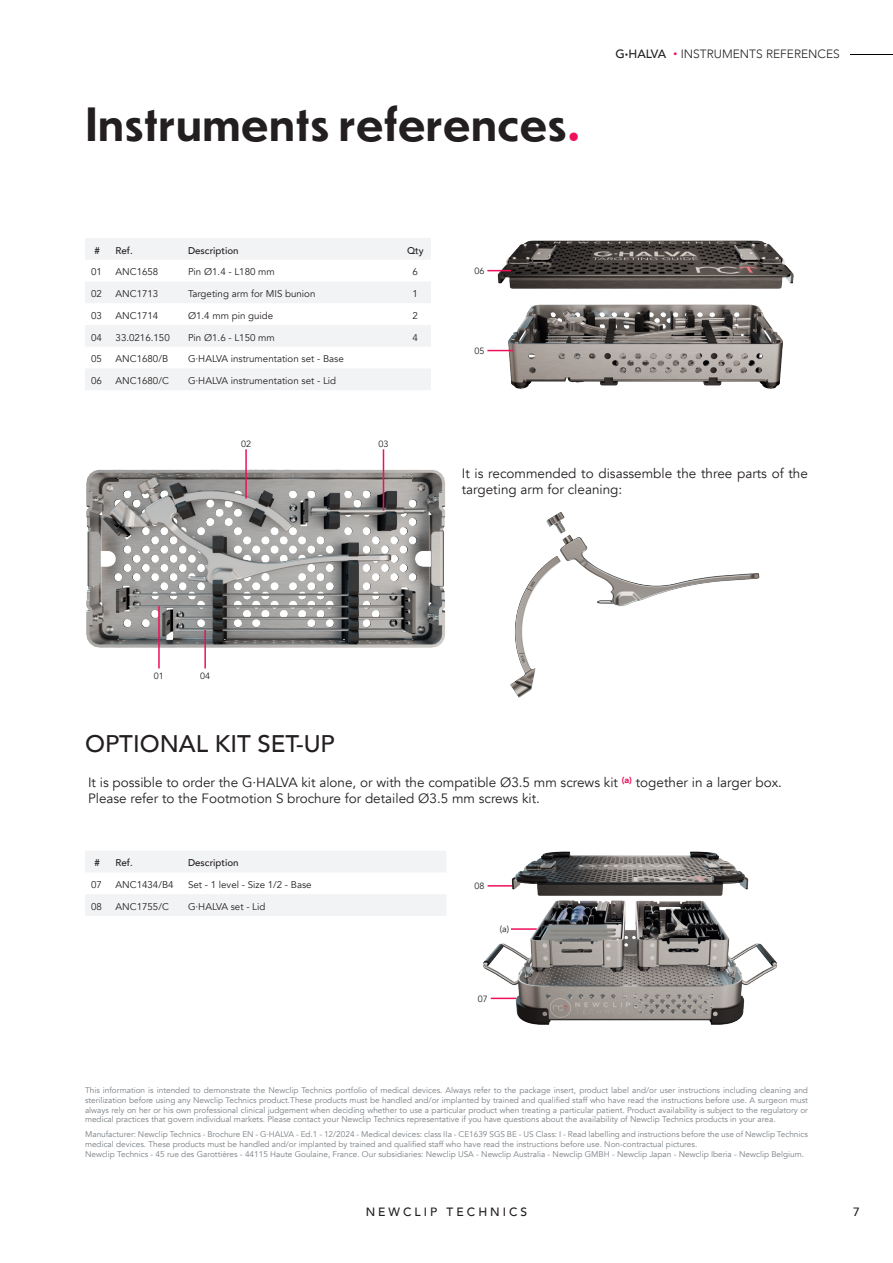
<style>
.page{position:relative;width:893px;height:1263px;background:#fff}
.page>*{position:absolute;margin:0;border:0;box-sizing:border-box;transform-origin:0 0}
.Titre_chapitre{font:700 45px "Dunbar Text";color:#231f20}
.Sous_titre{font:500 24px "Avenir";color:#231f20}
.texte{font:13.5px/16.2px "Avenir";color:#231f20}
.t1{font:300 12px "Avenir";color:#231f20}
.t2{font:500 12px "Avenir";letter-spacing:.25em;color:#231f20}
.t3{font:9.75px "Avenir";color:#231f20}
.t4{font:500 9.75px "Avenir";color:#231f20}
.t5{font:9px "Avenir";color:#231f20}
.Texte_reglementaire{font:8.25px/9.9px "Avenir";color:#797f84;text-align:justify}
.s1{font-family:"Avenir";font-weight:900;color:#ee1059}
.s2{font-weight:500}
.s3{font-weight:900}
.s4{font-weight:900;font-size:15px;color:#ee1059}
</style>
<div class="page">
<hr style="left:850px;top:54px;width:43px;height:1px;background:#010101">
<svg style="left:85px;top:238px;width:346px;height:152px;fill:#f2f3f4"></svg>
<img style="left:496px;top:240px;width:298px;height:149px">
<svg style="left:487px;top:350px;width:26px;height:1px"></svg>
<svg style="left:487px;top:270px;width:24px;height:1px"></svg>
<img style="left:86px;top:468px;width:360px;height:180px">
<hr style="left:204px;top:630px;width:2px;height:38px;background:#ee1059">
<hr style="left:245px;top:449px;width:2px;height:50px;background:#ee1059">
<hr style="left:383px;top:449px;width:1px;height:62px;background:#ee1059">
<hr style="left:158px;top:606px;width:2px;height:62px;background:#ee1059">
<img style="left:510px;top:512px;width:250px;height:186px">
<svg style="left:85px;top:851px;width:361px;height:65px"></svg>
<img style="left:483px;top:851px;width:295px;height:174px">
<p class="Titre_chapitre" style="left:85px;top:91px;width:497px">Instruments references<span class="s1">.</span></p>
<p class="t1" style="left:616px;top:47px;width:226px"><span class="s2">G</span><span class="s3">·</span><span class="s2">HALVA</span> <span class="s4">·</span> INSTRUMENTS REFERENCES</p>
<p class="t4" style="left:95px;top:242px;width:7px">#</p>
<p class="t4" style="left:116px;top:242px;width:19px">Ref.</p>
<p class="t4" style="left:188px;top:242px;width:52px">Description</p>
<p class="t4" style="left:407px;top:242px;width:18px">Qty</p>
<p class="t3" style="left:91px;top:266px;width:12px">01</p>
<p class="t3" style="left:116px;top:266px;width:44px">ANC1658</p>
<p class="t3" style="left:188px;top:266px;width:88px">Pin Ø1.4 - L180 mm</p>
<p class="t3" style="left:413px;top:266px;width:7px">6</p>
<p class="t3" style="left:91px;top:288px;width:12px">02</p>
<p class="t3" style="left:116px;top:288px;width:44px">ANC1713</p>
<p class="t3" style="left:188px;top:288px;width:129px">Targeting arm for MIS bunion</p>
<p class="t3" style="left:413px;top:288px;width:7px">1</p>
<p class="t3" style="left:91px;top:310px;width:12px">03</p>
<p class="t3" style="left:116px;top:310px;width:44px">ANC1714</p>
<p class="t3" style="left:188px;top:310px;width:87px">Ø1.4 mm pin guide</p>
<p class="t3" style="left:413px;top:310px;width:7px">2</p>
<p class="t3" style="left:91px;top:331px;width:12px">04</p>
<p class="t3" style="left:116px;top:331px;width:56px">33.0216.150</p>
<p class="t3" style="left:188px;top:331px;width:88px">Pin Ø1.6 - L150 mm</p>
<p class="t3" style="left:413px;top:331px;width:7px">4</p>
<p class="t3" style="left:91px;top:353px;width:12px">05</p>
<p class="t3" style="left:116px;top:353px;width:54px">ANC1680/B</p>
<p class="t3" style="left:188px;top:353px;width:157px">G·HALVA instrumentation set - Base</p>
<p class="t3" style="left:91px;top:375px;width:12px">06</p>
<p class="t3" style="left:116px;top:375px;width:55px">ANC1680/C</p>
<p class="t3" style="left:188px;top:375px;width:150px">G·HALVA instrumentation set - Lid</p>
<p class="t5" style="left:241px;top:438px;width:12px">02</p>
<p class="t5" style="left:379px;top:438px;width:12px">03</p>
<p class="t5" style="left:474px;top:266px;width:12px">06</p>
<p class="t5" style="left:474px;top:346px;width:12px">05</p>
<p class="t5" style="left:154px;top:670px;width:12px">01</p>
<p class="t5" style="left:200px;top:670px;width:12px">04</p>
<p class="Sous_titre" style="left:85px;top:722px;width:251px">OPTIONAL KIT SET-UP</p>
<p class="texte" style="left:462px;top:465px;width:348px">It is recommended to disassemble the three parts of the targeting arm for cleaning:</p>
<p class="texte" style="left:88px;top:774px;width:695px">It is possible to order the G·HALVA kit alone, or with the compatible Ø3.5 mm screws kit <sup>(a)</sup> together in a larger box.</p>
<p class="texte" style="left:88px;top:791px;width:453px">Please refer to the Footmotion S brochure for detailed Ø3.5 mm screws kit.</p>
<p class="t4" style="left:95px;top:855px;width:7px">#</p>
<p class="t4" style="left:116px;top:855px;width:19px">Ref.</p>
<p class="t4" style="left:188px;top:855px;width:52px">Description</p>
<p class="t3" style="left:91px;top:879px;width:12px">07</p>
<p class="t3" style="left:116px;top:879px;width:59px">ANC1434/B4</p>
<p class="t3" style="left:188px;top:879px;width:125px">Set - 1 level - Size 1/2 - Base</p>
<p class="t3" style="left:91px;top:901px;width:12px">08</p>
<p class="t3" style="left:116px;top:901px;width:55px">ANC1755/C</p>
<p class="t3" style="left:188px;top:901px;width:79px">G·HALVA set - Lid</p>
<p class="t5" style="left:475px;top:881px;width:12px">08</p>
<p class="t5" style="left:500px;top:923px;width:11px">(a)</p>
<p class="t5" style="left:478px;top:993px;width:12px">07</p>
<p class="Texte_reglementaire" style="left:85px;top:1085px;width:724px">This information is intended to demonstrate the Newclip Technics portfolio of medical devices. Always refer to the package insert, product label and/or user instructions including cleaning and sterilization before using any Newclip Technics product.These products must be handled and/or implanted by trained and qualified staff who have read the instructions before use. A surgeon must always rely on her or his own professional clinical judgement when deciding whether to use a particular product when treating a particular patient. Product availability is subject to the regulatory or medical practices that govern individual markets. Please contact your Newclip Technics representative if you have questions about the availability of Newclip Technics products in your area.</p>
<p class="Texte_reglementaire" style="left:85px;top:1129px;width:724px">Manufacturer: Newclip Technics - Brochure EN - G·HALVA - Ed.1 - 12/2024 - Medical devices: class IIa - CE1639 SGS BE - US Class: I - Read labelling and instructions before the use of Newclip Technics medical devices. These products must be handled and/or implanted by trained and qualified staff who have read the instructions before use. Non-contractual pictures.</p>
<p class="Texte_reglementaire" style="left:85px;top:1149px;width:721px">Newclip Technics - 45 rue des Garottières - 44115 Haute Goulaine, France. Our subsidiaries: Newclip USA - Newclip Australia - Newclip GMBH - Newclip Japan - Newclip Iberia - Newclip Belgium.</p>
<p class="t2" style="left:366px;top:1201px;width:163px">NEWCLIP TECHNICS</p>
<p class="t2" style="left:853px;top:1201px;width:8px">7</p>
</div>
